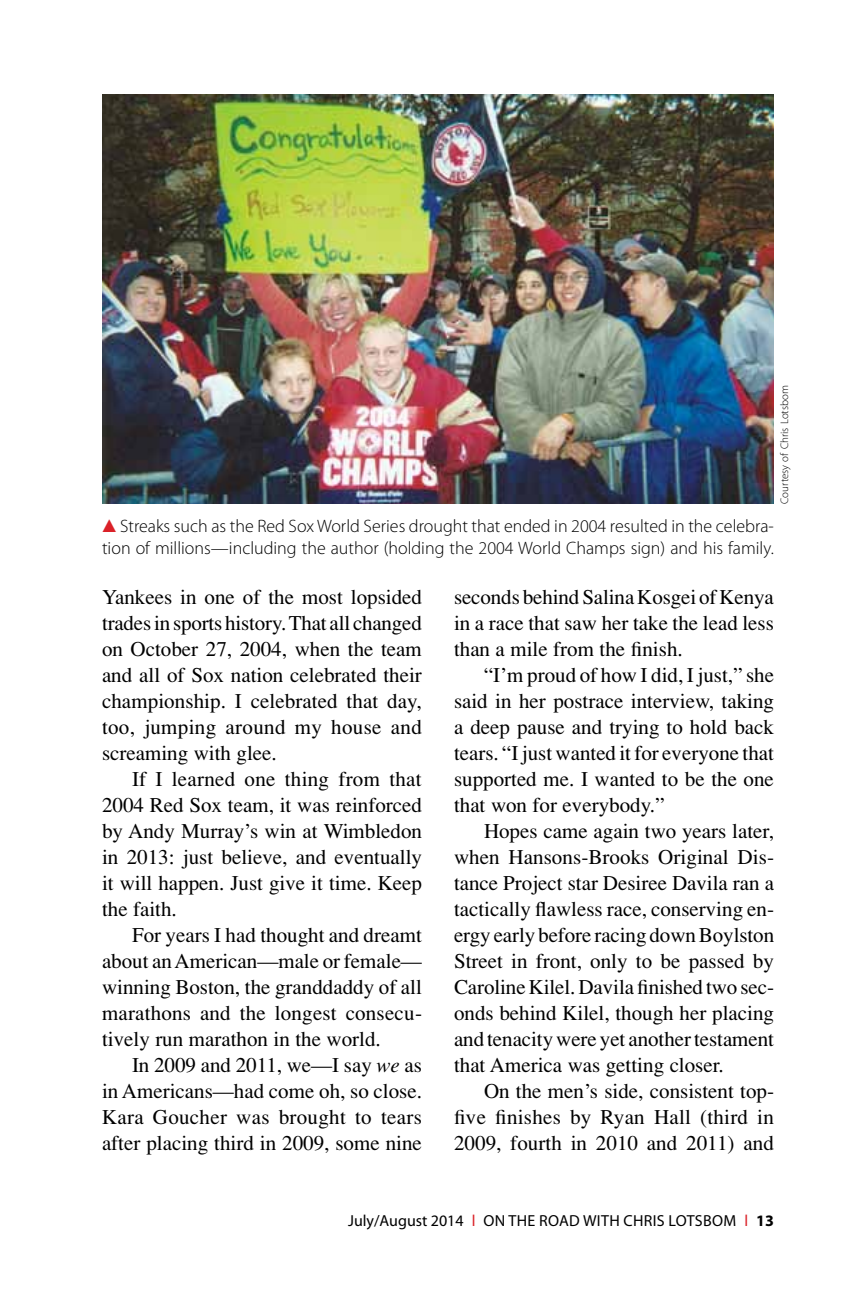
<style>
.page{position:relative;width:864px;height:1296px;background:#fff}
.page>*{position:absolute;margin:0;border:0;box-sizing:border-box;transform-origin:0 0}
.tx{font:21px/26px "Times";color:#000;text-align:justify}
.tx1{font:21px/26px "Times";letter-spacing:.01em;color:#000;text-align:justify}
.fc{font:300 18px/22px "Myriad Pro";color:#000}
.t1{font:16px "Myriad Pro";letter-spacing:.015em;color:#000}
.credit{font:300 11px "Myriad Pro";color:#000}
.s1{color:#da2128}
.s2{font-style:italic}
.s3{font-weight:700}
</style>
<div class="page">
<img style="left:102px;top:94px;width:672px;height:410px">
<p class="credit" style="left:779px;top:504px;width:120px;rotate:-90deg">Courtesy of Chris Lotsbom</p>
<p class="fc" style="left:102px;top:515px;width:673px"><span class="s1">▲</span> Streaks such as the Red Sox World Series drought that ended in 2004 resulted in the celebra&shy;tion of millions—including the author (holding the 2004 World Champs sign) and his family.</p>
<p class="tx1" style="left:102px;top:584px;width:322px">Yankees in one of the most lopsided trades in sports history. That all changed on October 27, 2004, when the team and all of Sox nation celebrated their championship. I celebrated that day, too, jumping around my house and screaming with glee.</p>
<p class="tx" style="left:102px;top:766px;width:322px;text-indent:30px">If I learned one thing from that 2004 Red Sox team, it was reinforced by Andy Murray’s win at Wimbledon in 2013: just believe, and eventually it will happen. Just give it time. Keep the faith.</p>
<p class="tx" style="left:102px;top:922px;width:322px;text-indent:30px">For years I had thought and dreamt about an American—male or female— winning Boston, the granddaddy of all marathons and the longest consecu&shy;tively run marathon in the world.</p>
<p class="tx" style="left:102px;top:1052px;width:322px;text-indent:30px">In 2009 and 2011, we—I say <span class="s2">we</span> as in Americans—had come oh, so close.<br>Kara Goucher was brought to tears after placing third in 2009, some nine</p>
<p class="tx" style="left:454px;top:584px;width:321px">seconds behind Salina Kosgei of Kenya in a race that saw her take the lead less than a mile from the finish.</p>
<p class="tx" style="left:454px;top:662px;width:322px;text-indent:30px">“I’m proud of how I did, I just,” she said in her postrace interview, taking a deep pause and trying to hold back tears. “I just wanted it for everyone that supported me. I wanted to be the one that won for everybody.”</p>
<p class="tx" style="left:454px;top:818px;width:322px;text-indent:30px">Hopes came again two years later, when Hansons-Brooks Original Dis&shy;tance Project star Desiree Davila ran a tactically flawless race, conserving en&shy;ergy early before racing down Boylston Street in front, only to be passed by Caroline Kilel. Davila finished two sec&shy;onds behind Kilel, though her placing and tenacity were yet another testament that America was getting closer.</p>
<p class="tx" style="left:454px;top:1078px;width:322px;text-indent:30px">On the men’s side, consistent top&shy;five finishes by Ryan Hall (third in 2009, fourth in 2010 and 2011) and</p>
<p class="t1" style="left:348px;top:1212px;width:427px">July/August 2014 <span class="s1">l</span> ON THE ROAD WITH CHRIS LOTSBOM <span class="s1">l</span> <span class="s3">13</span></p>
</div>
